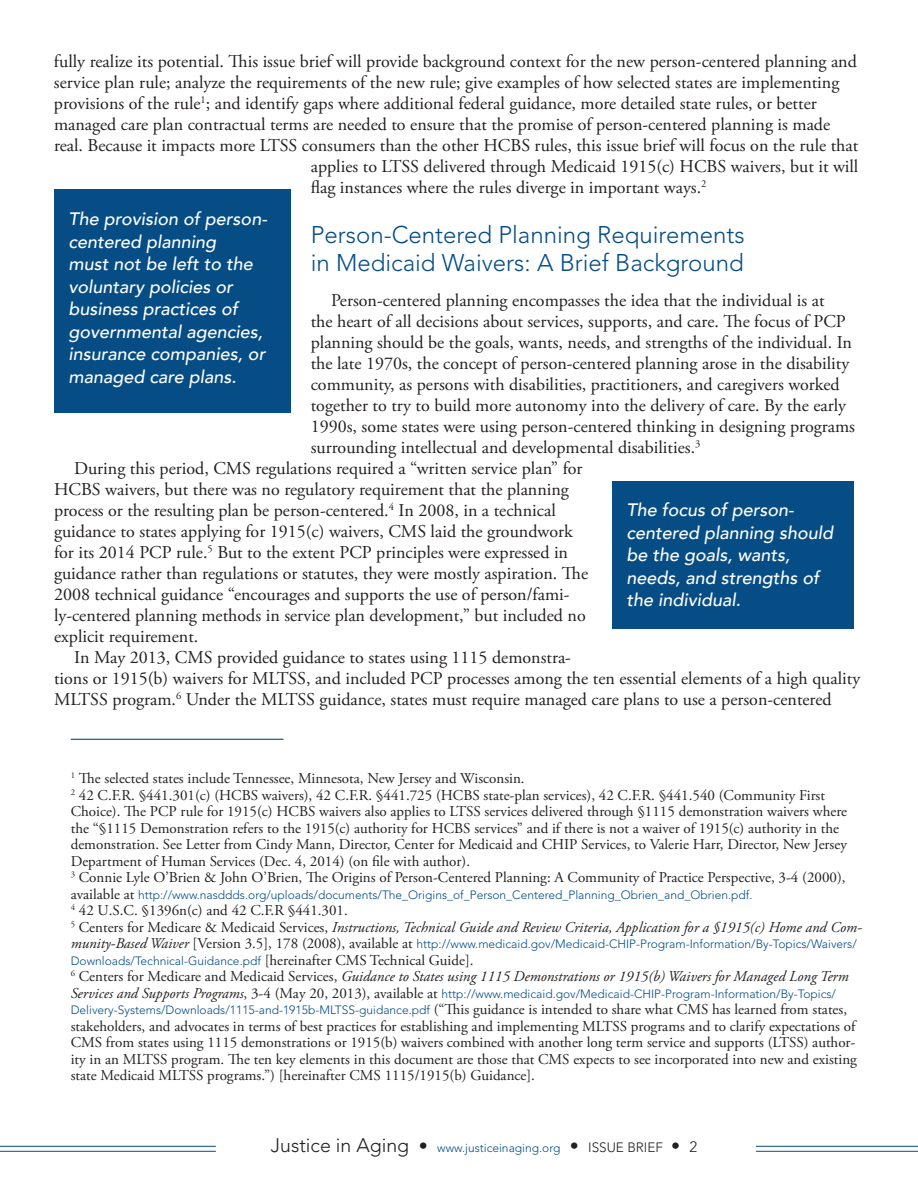
<style>
.page{position:relative;width:918px;height:1188px;background:#fff}
.page>*{position:absolute;margin:0;border:0;box-sizing:border-box;transform-origin:0 0}
.t1{font:300 24px/28.5px "Avenir LT Std";color:#064d85}
.t2{font:18px "Adobe Garamond Pro";color:#231f20}
.t3{font:italic 500 18px/22.5px "Avenir";color:#fff}
.t4{font:15px/16.5px "Adobe Garamond Pro";color:#231f20}
.t5{font:italic 15px/16.5px "Adobe Garamond Pro";color:#231f20}
.t6{font:300 12px/16.5px "Avenir LT Std";color:#064d85}
.s1{font-family:"Adobe Garamond Pro";font-weight:400;font-size:15px;color:#231f20}
.s2{font-style:normal}
.s3{font-family:"Adobe Garamond Pro";font-weight:400;font-style:italic;font-size:15px;color:#231f20}
.s4{font-size:19.5px;color:#231f20}
.s5{font-size:18px;color:#231f20}
.s6{font-size:13.5px;color:#231f20}
.s7{font-size:15px;color:#231f20}
</style>
<div class="page">
<hr style="left:0;top:1151px;width:216px;height:1px;background:#064d85">
<hr style="left:0;top:1146px;width:216px;height:1px;background:#064d85">
<hr style="left:756px;top:1151px;width:162px;height:1px;background:#064d85">
<hr style="left:756px;top:1146px;width:162px;height:1px;background:#064d85">
<hr style="left:71px;top:739px;width:212px;height:1px;background:#064d85">
<div style="left:612px;top:481px;width:242px;height:148px;background:#064d85"></div>
<div style="left:54px;top:189px;width:237px;height:224px;background:#064d85"></div>
<p class="t2" style="left:54px;top:51px;width:804px">fully realize its potential. This issue brief will provide background context for the new person-centered planning and</p>
<p class="t2" style="left:54px;top:72px;width:787px">service plan rule; analyze the requirements of the new rule; give examples of how selected states are implementing</p>
<p class="t2" style="left:54px;top:93px;width:764px">provisions of the rule<sup>1</sup>; and identify gaps where additional federal guidance, more detailed state rules, or better</p>
<p class="t2" style="left:54px;top:114px;width:778px">managed care plan contractual terms are needed to ensure that the promise of person-centered planning is made</p>
<p class="t2" style="left:54px;top:135px;width:806px">real. Because it impacts more LTSS consumers than the other HCBS rules, this issue brief will focus on the rule that</p>
<p class="t2" style="left:311px;top:156px;width:549px">applies to LTSS delivered through Medicaid 1915(c) HCBS waivers, but it will</p>
<p class="t2" style="left:311px;top:177px;width:397px">flag instances where the rules diverge in important ways.<sup>2</sup></p>
<h1 class="t1" style="left:311px;top:220px;width:435px">Person-Centered Planning Requirements in Medicaid Waivers: A Brief Background</h1>
<p class="t2" style="left:331px;top:289px;width:495px">Person-centered planning encompasses the idea that the individual is at</p>
<p class="t2" style="left:311px;top:310px;width:537px">the heart of all decisions about services, supports, and care. The focus of PCP</p>
<p class="t2" style="left:311px;top:331px;width:543px">planning should be the goals, wants, needs, and strengths of the individual. In</p>
<p class="t2" style="left:311px;top:352px;width:540px">the late 1970s, the concept of person-centered planning arose in the disability</p>
<p class="t2" style="left:311px;top:373px;width:531px">community, as persons with disabilities, practitioners, and caregivers worked</p>
<p class="t2" style="left:311px;top:394px;width:537px">together to try to build more autonomy into the delivery of care. By the early</p>
<p class="t2" style="left:311px;top:415px;width:546px">1990s, some states were using person-centered thinking in designing programs</p>
<p class="t2" style="left:311px;top:436px;width:391px">surrounding intellectual and developmental disabilities.<sup>3</sup></p>
<p class="t2" style="left:74px;top:457px;width:510px">During this period, CMS regulations required a “written service plan” for</p>
<p class="t2" style="left:54px;top:478px;width:517px">HCBS waivers, but there was no regulatory requirement that the planning</p>
<p class="t2" style="left:54px;top:499px;width:503px">process or the resulting plan be person-centered.<sup>4</sup> In 2008, in a technical</p>
<p class="t2" style="left:54px;top:520px;width:520px">guidance to states applying for 1915(c) waivers, CMS laid the groundwork</p>
<p class="t2" style="left:54px;top:541px;width:516px">for its 2014 PCP rule.<sup>5</sup> But to the extent PCP principles were expressed in</p>
<p class="t2" style="left:54px;top:562px;width:536px">guidance rather than regulations or statutes, they were mostly aspiration. The</p>
<p class="t2" style="left:54px;top:583px;width:517px">2008 technical guidance “encourages and supports the use of person/fami-</p>
<p class="t2" style="left:54px;top:604px;width:533px">ly-centered planning methods in service plan development,” but included no</p>
<p class="t2" style="left:54px;top:625px;width:146px">explicit requirement.</p>
<p class="t2" style="left:74px;top:646px;width:498px">In May 2013, CMS provided guidance to states using 1115 demonstra-</p>
<p class="t2" style="left:54px;top:667px;width:808px">tions or 1915(b) waivers for MLTSS, and included PCP processes among the ten essential elements of a high quality</p>
<p class="t2" style="left:54px;top:688px;width:779px">MLTSS program.<sup>6</sup> Under the MLTSS guidance, states must require managed care plans to use a person-centered</p>
<p class="t3" style="left:69px;top:208px;width:200px">The provision of person&shy;centered planning<br>must not be left to the voluntary policies or business practices of governmental agencies, insurance companies, or managed care plans.</p>
<p class="t3" style="left:626px;top:499px;width:208px">The focus of person&shy;centered planning should be the goals, wants, needs, and strengths of the individual.</p>
<p class="t4" style="left:71px;top:771px;width:778px"><sup>1</sup> The selected states include Tennessee, Minnesota, New Jersey and Wisconsin.<br><sup>2</sup> 42 C.F.R. §441.301(c) (HCBS waivers), 42 C.F.R. §441.725 (HCBS state-plan services), 42 C.F.R. §441.540 (Community First Choice). The PCP rule for 1915(c) HCBS waivers also applies to LTSS services delivered through §1115 demonstration waivers where the “§1115 Demonstration refers to the 1915(c) authority for HCBS services” and if there is not a waiver of 1915(c) authority in the demonstration. See Letter from Cindy Mann, Director, Center for Medicaid and CHIP Services, to Valerie Harr, Director, New Jersey Department of Human Services (Dec. 4, 2014) (on file with author).<br><sup>3</sup> Connie Lyle O’Brien &amp; John O’Brien, The Origins of Person-Centered Planning: A Community of Practice Perspective, 3-4 (2000),</p>
<p class="t6" style="left:71px;top:886px;width:683px"><span class="s1">available at</span> http://www.nasddds.org/uploads/documents/The_Origins_of_Person_Centered_Planning_Obrien_and_Obrien.pdf.</p>
<p class="t5" style="left:71px;top:902px;width:793px"><sup>4</sup> <span class="s2">42 U.S.C. §1396n(c) and 42 C.F.R §441.301.<br></span><sup>5</sup> <span class="s2">Centers for Medicare &amp; Medicaid Services,</span> Instructions, Technical Guide and Review Criteria, Application for a §1915(c) Home and Com-</p>
<p class="t6" style="left:71px;top:936px;width:788px"><span class="s3">munity-Based Waiver</span> <span class="s1">[Version 3.5], 178 (2008), available at</span> http://www.medicaid.gov/Medicaid-CHIP-Program-Information/By-Topics/Waivers/<br>Downloads/Technical-Guidance.pdf <span class="s1">[hereinafter CMS Technical Guide].</span></p>
<p class="t5" style="left:71px;top:968px;width:779px"><sup>6</sup> <span class="s2">Centers for Medicare and Medicaid Services,</span> Guidance to States using 1115 Demonstrations or 1915(b) Waivers for Managed Long Term</p>
<p class="t6" style="left:71px;top:985px;width:778px"><span class="s3">Services and Supports Programs</span><span class="s1">, 3-4 (May 20, 2013), available at</span> http://www.medicaid.gov/Medicaid-CHIP-Program-Information/By-Topics/<br>Delivery-Systems/Downloads/1115-and-1915b-MLTSS-guidance.pdf <span class="s1">(“This guidance is intended to share what CMS has learned from states,</span></p>
<p class="t4" style="left:71px;top:1018px;width:788px;text-align:justify">stakeholders, and advocates in terms of best practices for establishing and implementing MLTSS programs and to clarify expectations of CMS from states using 1115 demonstrations or 1915(b) waivers combined with another long term service and supports (LTSS) author&shy;ity in an MLTSS program. The ten key elements in this document are those that CMS expects to see incorporated into new and existing state Medicaid MLTSS programs.”) [hereinafter CMS 1115/1915(b) Guidance].</p>
<p class="t6" style="left:271px;top:1140px;width:428px"><span class="s4">Justice in Aging</span> <span class="s5">•</span> www.justiceinaging.org <span class="s5">•</span> <span class="s6">ISSUE BRIEF</span> <span class="s5">•</span> <span class="s7">2</span></p>
</div>
